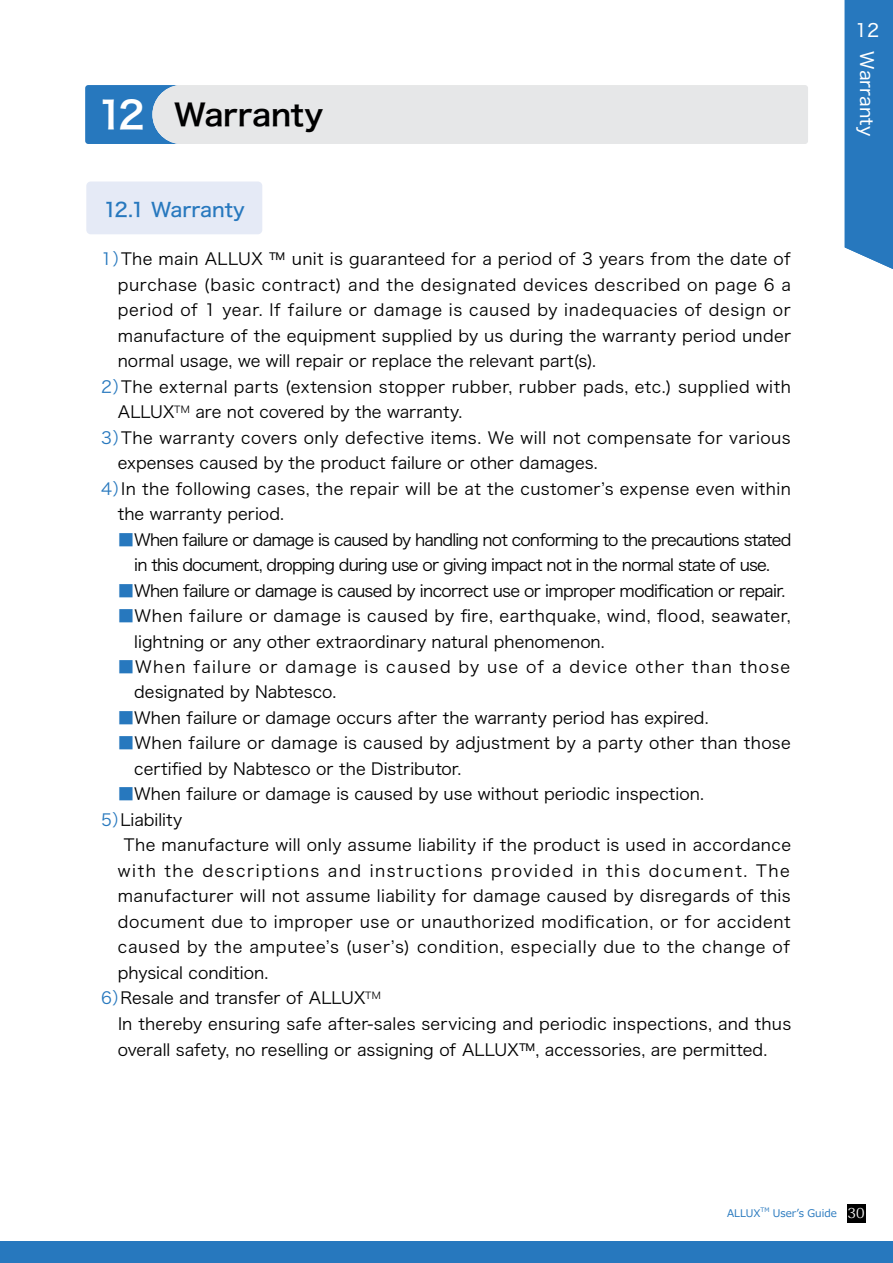
<style>
.page{position:relative;width:893px;height:1263px;background:#fff}
.page>*{position:absolute;margin:0;border:0;box-sizing:border-box;transform-origin:0 0}
.t1{font:30px "Hira Kaku Pro N W6";letter-spacing:-.005em;color:#000}
.t2{font:19.5px "Hira Kaku Std W5";letter-spacing:-.005em;color:#2778be}
.t3{font:18px "Hira Kaku Std W4";color:#fff}
.t4{font:16.5px/25.5px "Hira Kaku Pro N W3";letter-spacing:.015em;color:#000}
.t5{font:16.5px/25.5px "Hira Kaku Pro N W3";letter-spacing:-.05em;color:#000;text-align:center}
.t6{font:16.5px "Hira Kaku Pro N W3";letter-spacing:.04em;color:#000}
.t7{font:16.5px/25.5px "Hira Kaku Pro N W3";letter-spacing:.07em;color:#000}
.t8{font:16.5px "Hira Kaku Pro N W3";letter-spacing:-.04em;color:#000}
.t9{font:16.5px "Hira Kaku Pro N W3";letter-spacing:.045em;color:#000}
.t10{font:16.5px "Hira Kaku Pro N W3";letter-spacing:.035em;color:#000}
.t11{font:16.5px "Hira Kaku Pro N W3";letter-spacing:.09em;color:#000}
.t12{font:13.8px "Koz Min Pr 6 N";color:#fff}
.t13{font:10.5px "Meiryo";color:#2778be}
.t14{font:6.15px "Meiryo";color:#2778be}
.s1{font-family:"Hira Kaku Pro W6";font-size:37.5px;color:#fff}
.s2{color:#2778be}
.s3{font-family:"Koz Go Pr 6 N";color:#2778be}
</style>
<div class="page">
<div style="left:0;top:1242px;width:893px;height:21px;background:#2778be"></div>
<div style="left:845px;top:0;width:48px;height:269px;background:#2778be"></div>
<svg style="left:85px;top:85px;width:723px;height:59px;background:#d2dbe3"></svg>
<div style="left:86px;top:182px;width:176px;height:52px;background:#e5eaf6;border-radius:4px"></div>
<div style="left:847px;top:1204px;width:18px;height:18px;background:#000"></div>
<h1 class="t1" style="left:97px;top:88px;width:228px"><span class="s1">12</span> Warranty</h1>
<p class="t2" style="left:103px;top:194px;width:143px">12.1 Warranty</p>
<p class="t4" style="left:101px;top:245px;width:691px"><span class="s2">1）</span>The main ALLUX ™ unit is guaranteed for a period of 3 years from the date of</p>
<p class="t10" style="left:118px;top:270px;width:674px">purchase (basic contract) and the designated devices described on page 6 a</p>
<p class="t6" style="left:118px;top:295px;width:674px">period of 1 year. If failure or damage is caused by inadequacies of design or</p>
<p class="t4" style="left:118px;top:321px;width:675px">manufacture of the equipment supplied by us during the warranty period under</p>
<p class="t4" style="left:118px;top:347px;width:480px">normal usage, we will repair or replace the relevant part(s).</p>
<p class="t4" style="left:101px;top:372px;width:691px"><span class="s2">2）</span>The external parts (extension stopper rubber, rubber pads, etc.) supplied with</p>
<p class="t4" style="left:118px;top:398px;width:346px">ALLUX<sup>TM</sup> are not covered by the warranty.</p>
<p class="t4" style="left:101px;top:423px;width:691px"><span class="s2">3）</span>The warranty covers only defective items. We will not compensate for various</p>
<p class="t4" style="left:118px;top:449px;width:482px">expenses caused by the product failure or other damages.</p>
<p class="t4" style="left:101px;top:474px;width:691px"><span class="s2">4）</span>In the following cases, the repair will be at the customer’s expense even within</p>
<p class="t4" style="left:118px;top:500px;width:168px">the warranty period.</p>
<p class="t5" style="left:118px;top:525px;width:675px"><span class="s3">■</span>When failure or damage is caused by handling not conforming to the precautions stated in this document, dropping during use or giving impact not in the normal state of use.</p>
<p class="t8" style="left:118px;top:576px;width:669px"><span class="s3">■</span>When failure or damage is caused by incorrect use or improper modification or repair.</p>
<p class="t4" style="left:134px;top:602px;width:658px;text-indent:-16px"><span class="s3">■</span>When failure or damage is caused by fire, earthquake, wind, flood, seawater, lightning or any other extraordinary natural phenomenon.</p>
<p class="t7" style="left:134px;top:653px;width:657px;text-indent:-16px"><span class="s3">■</span>When failure or damage is caused by use of a device other than those designated by Nabtesco.</p>
<p class="t4" style="left:118px;top:704px;width:592px"><span class="s3">■</span>When failure or damage occurs after the warranty period has expired.</p>
<p class="t4" style="left:134px;top:729px;width:658px;text-indent:-16px"><span class="s3">■</span>When failure or damage is caused by adjustment by a party other than those certified by Nabtesco or the Distributor.</p>
<p class="t4" style="left:101px;top:780px;width:604px;text-indent:16px"><span class="s3">■</span>When failure or damage is caused by use without periodic inspection.<br><span class="s2">5）</span>Liability</p>
<p class="t4" style="left:124px;top:831px;width:669px">The manufacture will only assume liability if the product is used in accordance</p>
<p class="t11" style="left:118px;top:856px;width:673px">with the descriptions and instructions provided in this document. The</p>
<p class="t4" style="left:118px;top:882px;width:674px">manufacturer will not assume liability for damage caused by disregards of this</p>
<p class="t6" style="left:118px;top:907px;width:674px">document due to improper use or unauthorized modification, or for accident</p>
<p class="t9" style="left:118px;top:932px;width:674px">caused by the amputee’s (user’s) condition, especially due to the change of</p>
<p class="t4" style="left:118px;top:959px;width:152px">physical condition.</p>
<p class="t4" style="left:101px;top:984px;width:281px"><span class="s2">6）</span>Resale and transfer of ALLUX<sup>TM</sup></p>
<p class="t4" style="left:101px;top:1010px;width:691px">　In thereby ensuring safe after-sales servicing and periodic inspections, and thus</p>
<p class="t4" style="left:118px;top:1035px;width:651px">overall safety, no reselling or assigning of ALLUX™, accessories, are permitted.</p>
<p class="t3" style="left:855px;top:17px;width:26px">12</p>
<p class="t3" style="left:881px;top:51px;width:86px;rotate:90deg">Warranty</p>
<p class="t14" style="left:760px;top:1206px;width:10px">TM</p>
<p class="t13" style="left:773px;top:1206px;width:65px">User’s Guide</p>
<p class="t13" style="left:727px;top:1206px;width:35px">ALLUX</p>
<p class="t12" style="left:847px;top:1206px;width:18px">30</p>
</div>
